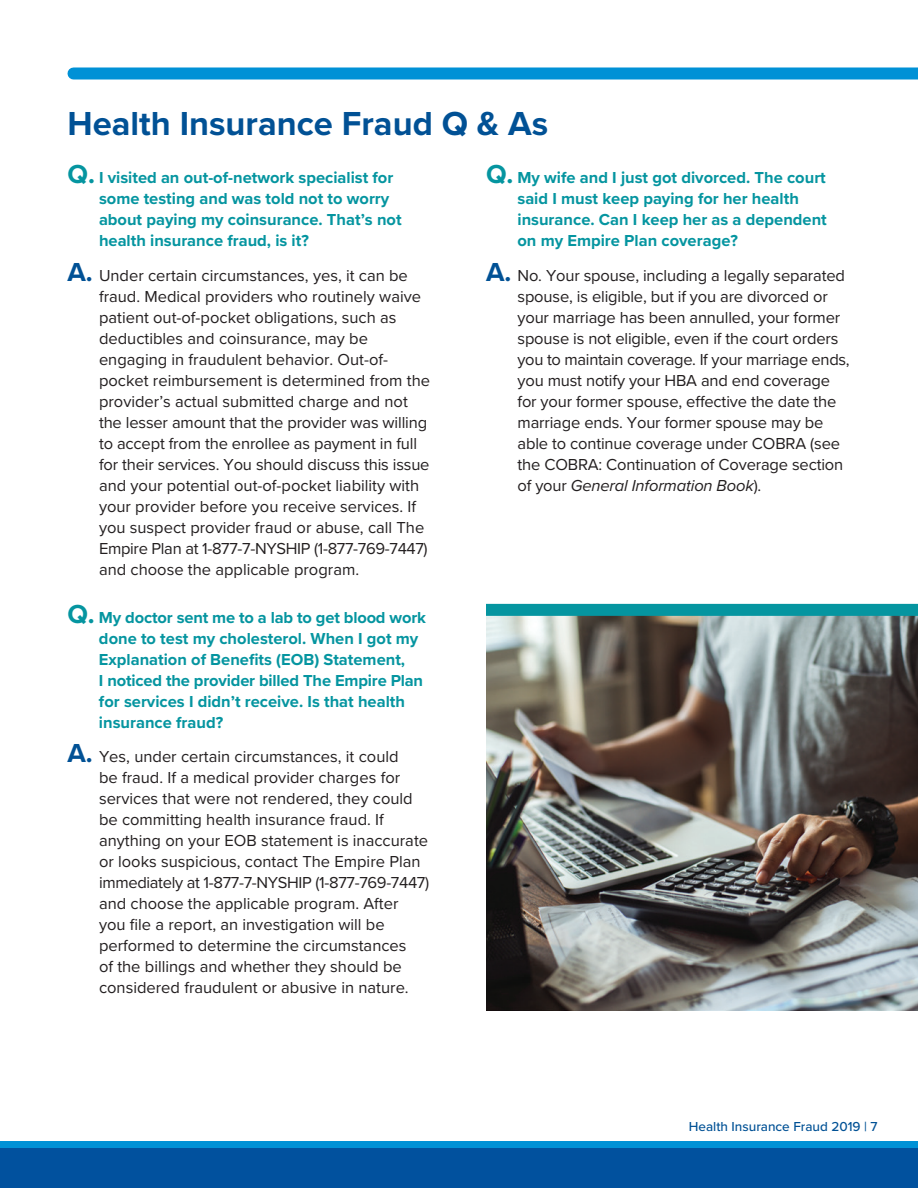
<style>
.page{position:relative;width:918px;height:1188px;background:#fff}
.page>*{position:absolute;margin:0;border:0;box-sizing:border-box;transform-origin:0 0}
.t1{font:700 34.5px "Proxima Nova";color:#015195}
.t2{font:16.5px/21px "Proxima Nova";color:#231f20}
.t3{font:700 16.5px/21px "Proxima Nova";color:#0595a0}
.t4{font:500 13.5px "Proxima Nova";color:#015195}
.s1{font-size:27px}
.s2{font-weight:700;font-size:27px;color:#015195}
.s3{font-style:italic}
</style>
<div class="page">
<div style="left:0;top:1148px;width:918px;height:40px;background:#01519e"></div>
<div style="left:0;top:1141px;width:918px;height:7px;background:#0091d6"></div>
<div style="left:74px;top:68px;width:844px;height:12px;background:#0091d6"></div>
<img style="left:486px;top:616px;width:432px;height:395px">
<div style="left:486px;top:604px;width:432px;height:12px;background:#0595a0"></div>
<h1 class="t1" style="left:68px;top:98px;width:482px">Health Insurance Fraud Q &amp; As</h1>
<p class="t3" style="left:99px;top:167px;width:304px;text-indent:-32px"><span class="s1">Q.</span> I visited an out-of-network specialist for some testing and was told not to worry about paying my coinsurance. That’s not health insurance fraud, is it?</p>
<p class="t2" style="left:99px;top:264px;width:333px;text-indent:-32px"><span class="s2">A.</span> Under certain circumstances, yes, it can be fraud. Medical providers who routinely waive patient out-of-pocket obligations, such as deductibles and coinsurance, may be engaging in fraudulent behavior. Out-of&shy;pocket reimbursement is determined from the provider’s actual submitted charge and not the lesser amount that the provider was willing to accept from the enrollee as payment in full for their services. You should discuss this issue and your potential out-of-pocket liability with your provider before you receive services. If you suspect provider fraud or abuse, call The Empire Plan at 1-877-7-NYSHIP (1-877-769-7447) and choose the applicable program.</p>
<p class="t3" style="left:99px;top:606px;width:328px;text-indent:-31px"><span class="s1">Q.</span> My doctor sent me to a lab to get blood work done to test my cholesterol. When I got my Explanation of Benefits (EOB) Statement,<br>I noticed the provider billed The Empire Plan for services I didn’t receive. Is that health insurance fraud?</p>
<p class="t2" style="left:99px;top:746px;width:332px;text-indent:-32px"><span class="s2">A.</span> Yes, under certain circumstances, it could<br>be fraud. If a medical provider charges for services that were not rendered, they could be committing health insurance fraud. If anything on your EOB statement is inaccurate or looks suspicious, contact The Empire Plan immediately at 1-877-7-NYSHIP (1-877-769-7447) and choose the applicable program. After you file a report, an investigation will be performed to determine the circumstances<br>of the billings and whether they should be considered fraudulent or abusive in nature.</p>
<p class="t3" style="left:518px;top:167px;width:311px;text-indent:-32px"><span class="s1">Q.</span> My wife and I just got divorced. The court said I must keep paying for her health insurance. Can I keep her as a dependent on my Empire Plan coverage?</p>
<p class="t2" style="left:518px;top:264px;width:334px;text-indent:-32px"><span class="s2">A.</span> No. Your spouse, including a legally separated spouse, is eligible, but if you are divorced or your marriage has been annulled, your former spouse is not eligible, even if the court orders you to maintain coverage. If your marriage ends, you must notify your HBA and end coverage for your former spouse, effective the date the marriage ends. Your former spouse may be able to continue coverage under COBRA (see the COBRA: Continuation of Coverage section of your <span class="s3">General Information Book</span>).</p>
<p class="t4" style="left:689px;top:1117px;width:190px">Health Insurance Fraud 2019 | 7</p>
</div>
